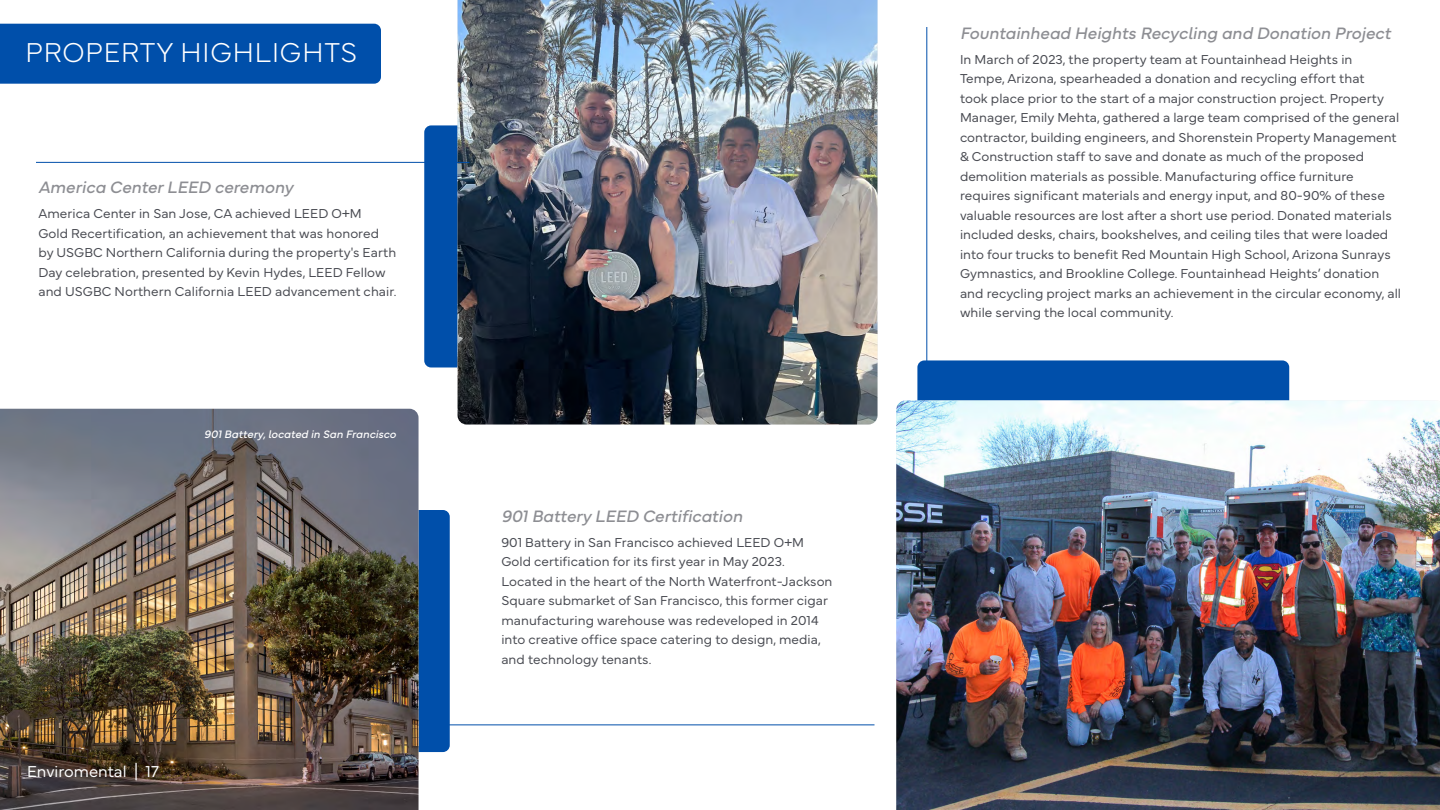
<style>
.page{position:relative;width:1440px;height:810px;background:#fff}
.page>*{position:absolute;margin:0;border:0;box-sizing:border-box;transform-origin:0 0}
.t1{font:100 28.5px "Mundial";letter-spacing:.03em;color:#fff}
.t2{font:italic 17.25px "Mundial";color:#8d8e93}
.t3{font:300 16.5px "Mundial";color:#fff}
.t4{font:300 13.5px/19.5px "Mundial";letter-spacing:.005em;color:#484a51}
.t5{font:italic 11.25px "Mundial";letter-spacing:.005em;color:#fff}
</style>
<div class="page">
<hr style="left:926px;top:27px;width:1px;height:507px;background:#004faa">
<div style="left:289px;top:510px;width:161px;height:242px;background:#004faa;border-radius:7px"></div>
<div style="left:917px;top:360px;width:372px;height:229px;background:#004faa;border-radius:7px"></div>
<div style="left:424px;top:125px;width:260px;height:242px;background:#004faa;border-radius:7px"></div>
<div style="left:0;top:24px;width:381px;height:60px;background:#004faa"></div>
<img style="left:0;top:409px;width:419px;height:401px">
<img style="left:896px;top:400px;width:544px;height:410px">
<img style="left:458px;top:0;width:420px;height:424px">
<hr style="left:428px;top:724px;width:446px;height:1px;background:#004faa">
<hr style="left:36px;top:162px;width:433px;height:1px;background:#004faa">
<h1 class="t1" style="left:26px;top:30px;width:333px">PROPERTY HIGHLIGHTS</h1>
<p class="t2" style="left:38px;top:174px;width:256px">America Center LEED ceremony</p>
<p class="t4" style="left:38px;top:203px;width:359px">America Center in San Jose, CA achieved LEED O+M<br>Gold Recertification, an achievement that was honored by USGBC Northern California during the property's Earth Day celebration, presented by Kevin Hydes, LEED Fellow and USGBC Northern California LEED advancement chair.</p>
<p class="t5" style="left:204px;top:426px;width:193px">901 Battery, located in San Francisco</p>
<p class="t3" style="left:27px;top:759px;width:134px">Enviromental | 17</p>
<p class="t2" style="left:501px;top:503px;width:243px">901 Battery LEED Certification</p>
<p class="t4" style="left:501px;top:531px;width:333px">901 Battery in San Francisco achieved LEED O+M Gold certification for its first year in May 2023.<br>Located in the heart of the North Waterfront-Jackson Square submarket of San Francisco, this former cigar manufacturing warehouse was redeveloped in 2014 into creative office space catering to design, media, and technology tenants.</p>
<p class="t2" style="left:960px;top:20px;width:432px">Fountainhead Heights Recycling and Donation Project</p>
<p class="t4" style="left:960px;top:48px;width:443px">In March of 2023, the property team at Fountainhead Heights in<br>Tempe, Arizona, spearheaded a donation and recycling effort that<br>took place prior to the start of a major construction project. Property Manager, Emily Mehta, gathered a large team comprised of the general contractor, building engineers, and Shorenstein Property Management &amp; Construction staff to save and donate as much of the proposed demolition materials as possible. Manufacturing office furniture requires significant materials and energy input, and 80-90% of these valuable resources are lost after a short use period. Donated materials included desks, chairs, bookshelves, and ceiling tiles that were loaded into four trucks to benefit Red Mountain High School, Arizona Sunrays Gymnastics, and Brookline College. Fountainhead Heights’ donation and recycling project marks an achievement in the circular economy, all while serving the local community.</p>
</div>
